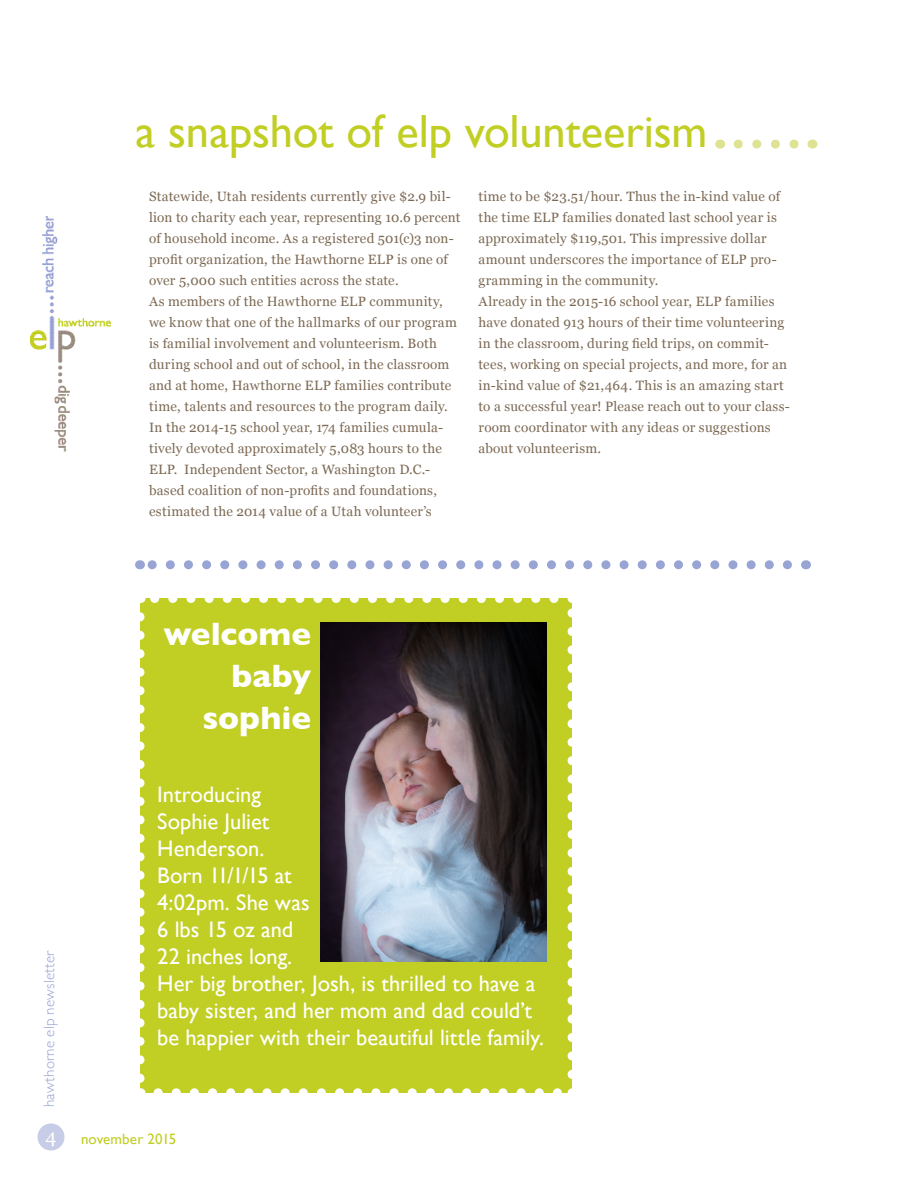
<style>
.page{position:relative;width:918px;height:1188px;background:#fff}
.page>*{position:absolute;margin:0;border:0;box-sizing:border-box;transform-origin:0 0}
.t1{font:46.5px "Gill Sans";letter-spacing:-.005em;color:#c1ce23}
.t2{font:700 33px/42px "Gill Sans";color:#fff;text-align:right}
.t3{font:22.5px/27px "Gill Sans";color:#fff}
.t4{font:19.5px "Georgia";color:#fff}
.t5{font:300 15px "Gill Sans";letter-spacing:.01em;color:#98a4d3}
.t6{font:15px "Gill Sans";letter-spacing:.01em;color:#c1ce23}
.t7{font:13.5px/21px "Georgia";letter-spacing:.02em;color:#7c6954}
</style>
<div class="page">
<img style="left:30px;top:216px;width:81px;height:236px">
<div style="left:38px;top:1124px;width:26px;height:26px;background:#c7cde7;border-radius:50%"></div>
<div style="left:140px;top:598px;width:432px;height:495px;background:#c1ce23"></div>
<svg style="left:158px;top:1088px;width:404px;height:5px"></svg>
<svg style="left:150px;top:598px;width:404px;height:5px"></svg>
<svg style="left:140px;top:617px;width:5px;height:476px"></svg>
<svg style="left:568px;top:598px;width:4px;height:476px"></svg>
<svg style="left:738px;top:140px;width:61px;height:9px"></svg>
<img style="left:320px;top:622px;width:227px;height:340px">
<svg style="left:148px;top:560px;width:640px;height:9px"></svg>
<h1 class="t1" style="left:136px;top:104px;width:573px">a snapshot of elp volunteerism</h1>
<p class="t7" style="left:149px;top:186px;width:313px">Statewide, Utah residents currently give $2.9 bil&shy;lion to charity each year, representing 10.6 percent of household income. As a registered 501(c)3 non&shy;profit organization, the Hawthorne ELP is one of over 5,000 such entities across the state.<br>As members of the Hawthorne ELP community, we know that one of the hallmarks of our program is familial involvement and volunteerism. Both during school and out of school, in the classroom and at home, Hawthorne ELP families contribute time, talents and resources to the program daily.<br>In the 2014-15 school year, 174 families cumula&shy;tively devoted approximately 5,083 hours to the ELP. Independent Sector, a Washington D.C.- based coalition of non-profits and foundations, estimated the 2014 value of a Utah volunteer’s</p>
<p class="t7" style="left:479px;top:186px;width:313px">time to be $23.51/hour. Thus the in-kind value of the time ELP families donated last school year is approximately $119,501. This impressive dollar amount underscores the importance of ELP pro&shy;gramming in the community.<br>Already in the 2015-16 school year, ELP families have donated 913 hours of their time volunteering in the classroom, during field trips, on commit&shy;tees, working on special projects, and more, for an in-kind value of $21,464. This is an amazing start to a successful year! Please reach out to your class&shy;room coordinator with any ideas or suggestions about volunteerism.</p>
<h2 class="t2" style="left:163px;top:612px;width:149px">welcome baby sophie</h2>
<h3 class="t3" style="left:157px;top:780px;width:388px">Introducing<br>Sophie Juliet<br>Henderson.<br>Born 11/1/15 at<br>4:02pm. She was<br>6 lbs 15 oz and<br>22 inches long.<br>Her big brother, Josh, is thrilled to have a baby sister, and her mom and dad could’t be happier with their beautiful little family.</h3>
<p class="t5" style="left:37px;top:1107px;width:158px;rotate:-90deg">hawthorne elp newsletter</p>
<h3 class="t4" style="left:45px;top:1125px;width:13px">4</h3>
<p class="t6" style="left:81px;top:1130px;width:97px">november 2015</p>
</div>
